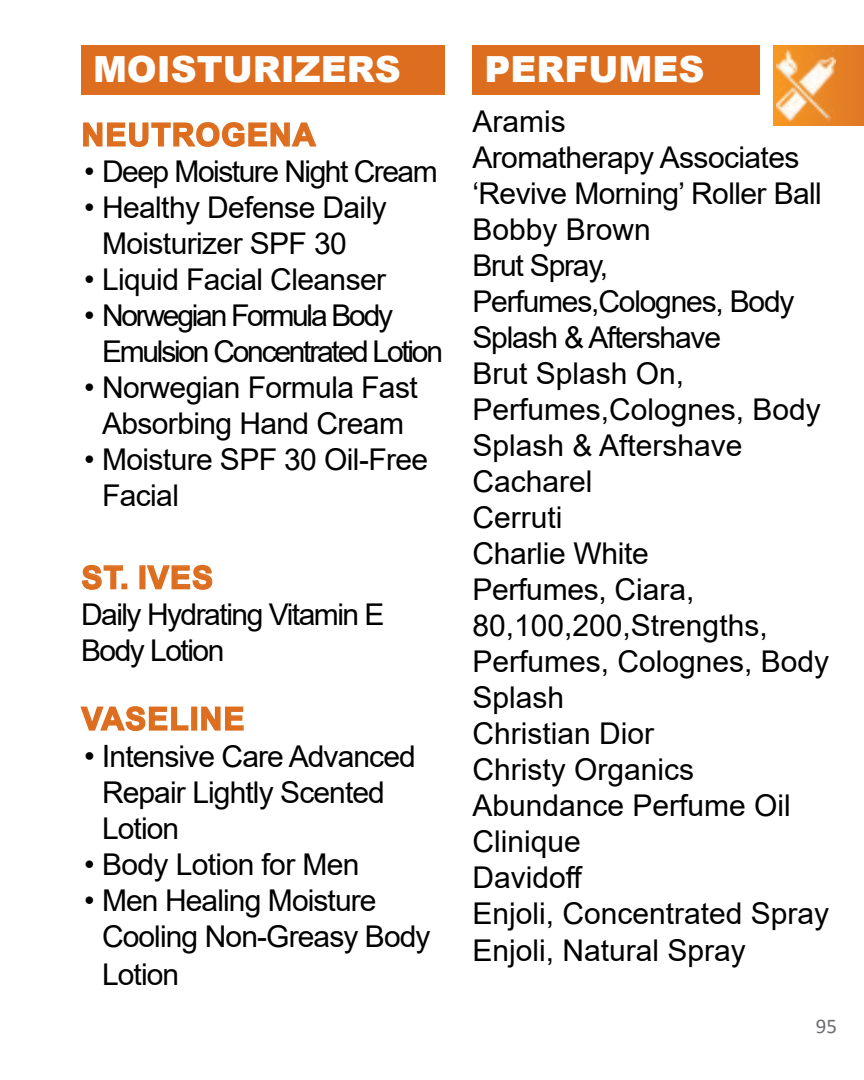
<style>
.page{position:relative;width:864px;height:1080px;background:#fff}
.page>*{position:absolute;margin:0;border:0;box-sizing:border-box;transform-origin:0 0}
.t1{font:900 36px "Arial";color:#fff}
.t2{font:700 31.5px "Arial";letter-spacing:.035em;color:#dd6e1f}
.t3{font:30px/36px "Arial";color:#000}
.t4{font:30px/36px "Arial";letter-spacing:-.02em;color:#000}
.t5{font:30px/36px "Arial";letter-spacing:-.05em;color:#000}
.t6{font:30px/36px "Arial";letter-spacing:-.075em;color:#000}
.t7{font:21px "Calibri";color:#6d6e71}
.s1{font-size:30.6px}
</style>
<div class="page">
<div style="left:773px;top:45px;width:91px;height:81px;background:linear-gradient(to right,#f79922,#de7727)"></div>
<img style="left:776px;top:50px;width:60px;height:72px">
<div style="left:81px;top:45px;width:363px;height:49px;background:#dd6e1f"></div>
<svg style="left:83px;top:122px;width:234px;height:25px"></svg>
<svg style="left:81px;top:564px;width:46px;height:26px"></svg>
<div style="left:139px;top:565px;width:6px;height:24px;border:2px solid #dd6e1f"></div>
<svg style="left:146px;top:564px;width:67px;height:26px"></svg>
<svg style="left:80px;top:706px;width:109px;height:25px"></svg>
<div style="left:191px;top:707px;width:6px;height:24px;border:2px solid #dd6e1f"></div>
<svg style="left:201px;top:706px;width:43px;height:25px"></svg>
<div style="left:472px;top:45px;width:288px;height:49px;background:#dd6e1f"></div>
<p class="t1" style="left:93px;top:43px;width:309px">MOISTURIZERS</p>
<p class="t2" style="left:82px;top:113px;width:94px">NEUTROG</p>
<p class="t2" style="left:247px;top:113px;width:46px">ENA</p>
<p class="t5" style="left:84px;top:153px;width:355px">• Deep Moisture Night Cream</p>
<p class="t4" style="left:102px;top:189px;width:286px;text-indent:-18px">• Healthy Defense Daily<br>Moisturizer SPF 30</p>
<p class="t4" style="left:84px;top:261px;width:304px">• Liquid Facial Cleanser</p>
<p class="t6" style="left:102px;top:297px;width:343px;text-indent:-18px">• Norwegian Formula Body<br>Emulsion Concentrated Lotion</p>
<p class="t4" style="left:84px;top:369px;width:335px;text-align:center">• Norwegian Formula Fast<br>Absorbing Hand Cream</p>
<p class="t4" style="left:102px;top:441px;width:328px;text-indent:-18px">• Moisture SPF 30 Oil-Free<br>Facial</p>
<p class="t2" style="left:82px;top:555px;width:130px">ST. IVES</p>
<p class="t5" style="left:81px;top:596px;width:305px">Daily Hydrating Vitamin E<br>Body Lotion</p>
<p class="t2" style="left:82px;top:697px;width:164px">VASELINE</p>
<p class="t4" style="left:102px;top:738px;width:315px;text-indent:-18px"><span class="s1">• I</span>ntensive Care Advanced<br>Repair Lightly Scented<br>Lotion</p>
<p class="t4" style="left:84px;top:846px;width:277px">• Body Lotion for Men</p>
<p class="t4" style="left:102px;top:882px;width:330px;line-height:36.9px;text-indent:-18px">• Men Healing Moisture<br>Cooling Non-Greasy Body<br>Lotion</p>
<p class="t1" style="left:484px;top:43px;width:221px">PERFUMES</p>
<p class="t3" style="left:472px;top:103px;width:358px">Aramis<br>Aromatherapy Associates ‘Revive Morning’ Roller Ball<br>Bobby Brown<br>Brut Spray,<br>Perfumes,Colognes, Body<br>Splash &amp; Aftershave<br>Brut Splash On,<br>Perfumes,Colognes, Body<br>Splash &amp; Aftershave<br>Cacharel<br>Cerruti<br>Charlie White<br>Perfumes, Ciara,<br>80,100,200,Strengths,<br>Perfumes, Colognes, Body<br>Splash<br>Christian Dior<br>Christy Organics<br>Abundance Perfume Oil<br>Clinique<br>Davidoff<br>Enjoli, Concentrated Spray<br>Enjoli, Natural Spray</p>
<p class="t7" style="left:816px;top:1012px;width:23px">95</p>
</div>
